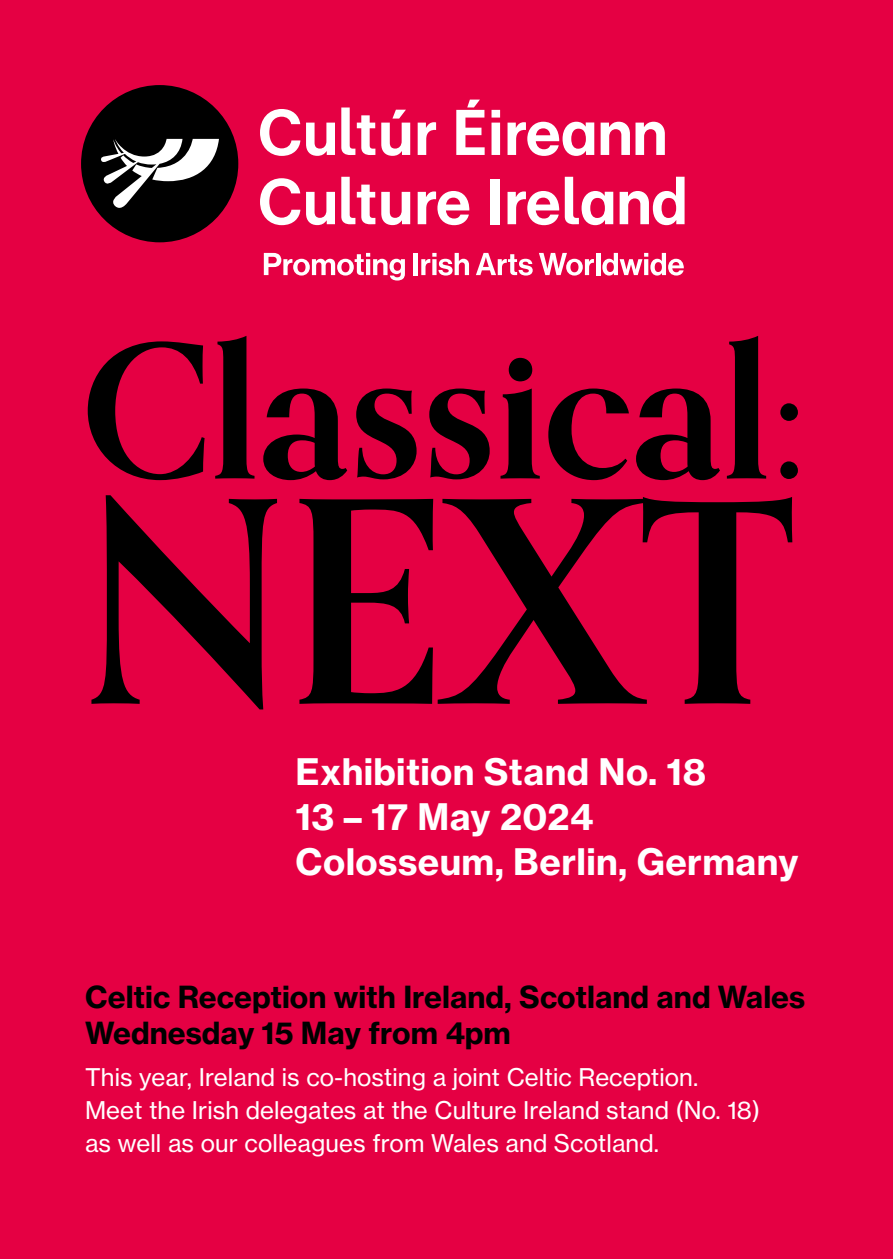
<style>
.page{position:relative;width:893px;height:1259px;background:#e50043}
.page>*{position:absolute;margin:0;border:0;box-sizing:border-box;transform-origin:0 0}
.t1{font:700 280.5px "Orpheus Pro";color:#000}
.t2{font:700 186.9px "Orpheus Pro";color:#000}
.t3{font:36px/45px "N Haas Grotesk TX Pro 75 Bd";letter-spacing:.01em;color:#fff}
.t4{font:30px/36px "N Haas Grotesk TX Pro 75 Bd";color:#000}
.t5{font:24px/33px "N Haas Grotesk TX Pro 55 Rg";letter-spacing:.005em;color:#fff}
</style>
<div class="page">
<svg style="left:81px;top:85px;width:157px;height:157px"></svg>
<svg style="left:601px;top:122px;width:64px;height:33px"></svg>
<svg style="left:508px;top:122px;width:86px;height:34px"></svg>
<svg style="left:381px;top:192px;width:29px;height:33px"></svg>
<svg style="left:260px;top:178px;width:40px;height:47px"></svg>
<svg style="left:306px;top:192px;width:29px;height:33px"></svg>
<svg style="left:341px;top:177px;width:34px;height:47px"></svg>
<svg style="left:418px;top:191px;width:51px;height:34px"></svg>
<div style="left:490px;top:179px;width:9px;height:45px;background:#fff"></div>
<svg style="left:508px;top:191px;width:51px;height:34px"></svg>
<svg style="left:620px;top:177px;width:65px;height:48px"></svg>
<svg style="left:565px;top:177px;width:48px;height:48px"></svg>
<svg style="left:456px;top:100px;width:29px;height:55px"></svg>
<div style="left:491px;top:110px;width:9px;height:8px;background:#fff"></div>
<div style="left:491px;top:123px;width:9px;height:32px;background:#fff"></div>
<svg style="left:260px;top:109px;width:40px;height:47px"></svg>
<svg style="left:306px;top:123px;width:29px;height:33px"></svg>
<svg style="left:341px;top:107px;width:34px;height:48px"></svg>
<svg style="left:418px;top:122px;width:18px;height:33px"></svg>
<svg style="left:381px;top:110px;width:29px;height:46px"></svg>
<svg style="left:264px;top:253px;width:141px;height:27px"></svg>
<hr style="left:414px;top:253px;width:4px;height:22px;background:#fff">
<svg style="left:421px;top:253px;width:48px;height:22px"></svg>
<svg style="left:476px;top:253px;width:57px;height:22px"></svg>
<svg style="left:539px;top:253px;width:55px;height:22px"></svg>
<hr style="left:596px;top:253px;width:4px;height:22px;background:#fff">
<svg style="left:602px;top:253px;width:82px;height:22px"></svg>
<h2 class="t2" style="left:82px;top:294px;width:727px">Classical:</h2>
<h1 class="t1" style="left:81px;top:427px;width:716px">NEXT</h1>
<h3 class="t3" style="left:296px;top:749px;width:504px">Exhibition Stand No. 18<br>13 – 17 May 2024<br>Colosseum, Berlin, Germany</h3>
<p class="t4" style="left:85px;top:979px;width:722px">Celtic Reception with Ireland, Scotland and Wales<br>Wednesday 15 May from 4pm</p>
<p class="t5" style="left:85px;top:1060px;width:677px">This year, Ireland is co-hosting a joint Celtic Reception.<br>Meet the Irish delegates at the Culture Ireland stand (No. 18) as well as our colleagues from Wales and Scotland.</p>
</div>
